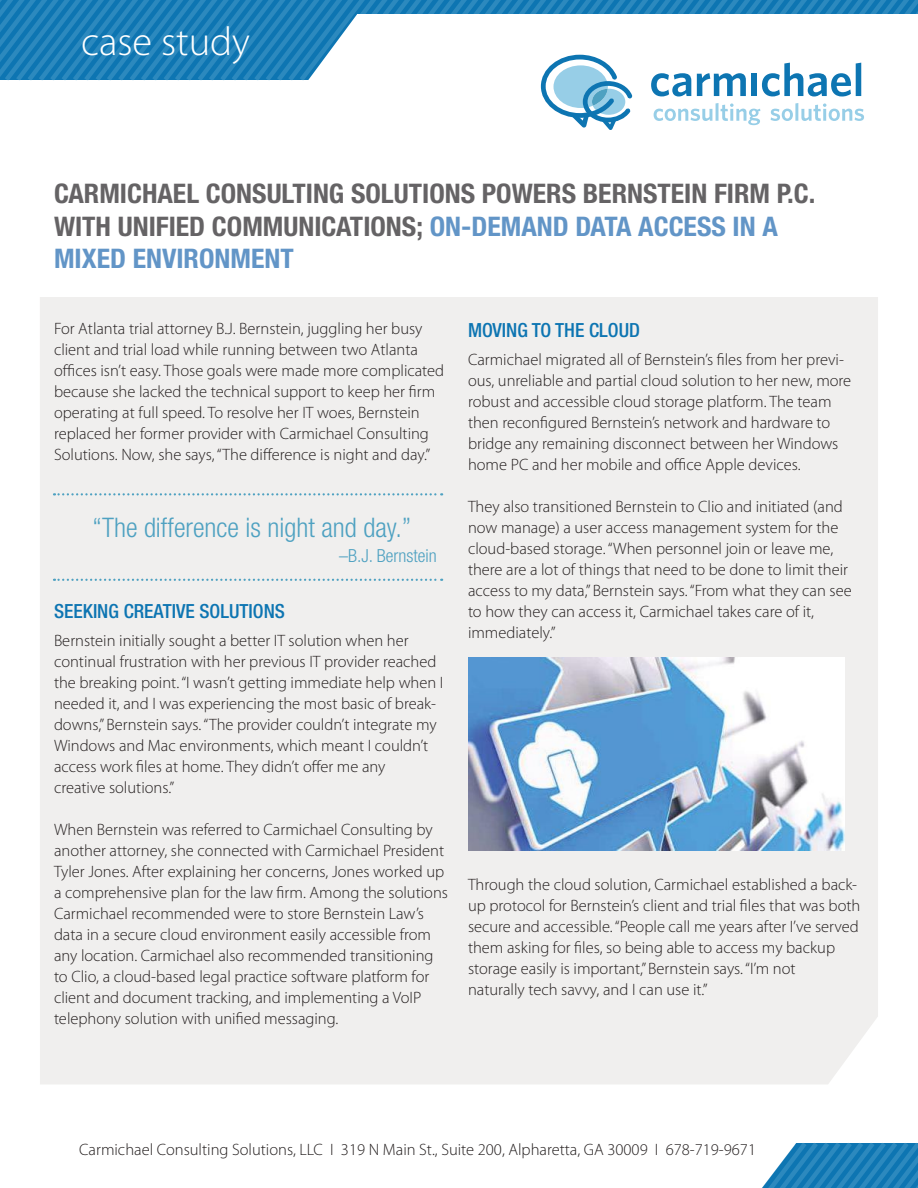
<style>
.page{position:relative;width:918px;height:1188px;background:#fff}
.page>*{position:absolute;margin:0;border:0;box-sizing:border-box;transform-origin:0 0}
.t1{font:300 40.5px "Myriad Pro";color:#fff}
.t2{font:700 condensed 27px/32.4px "Helvetica Neue";color:#656365}
.t3{font:300 condensed 27px "Helvetica Neue";color:#4ea1c1}
.t4{font:500 condensed 19.5px "Helvetica Neue";color:#0d75b2}
.t5{font:300 condensed 18px "Helvetica Neue";color:#4ea1c1}
.t6{font:300 16.5px/21px "Myriad Pro";color:#241f1f}
.s1{color:#6295c7}
</style>
<div class="page">
<svg style="left:807px;top:1143px;width:111px;height:45px;background:#1c7eb7"></svg>
<svg style="left:762px;top:1143px;width:45px;height:45px"></svg>
<div style="left:40px;top:297px;width:838px;height:787px;background:#f0efee"></div>
<img style="left:468px;top:657px;width:376px;height:194px">
<svg style="left:0;top:0;width:918px;height:130px"></svg>
<svg style="left:54px;top:493px;width:388px;height:2px"></svg>
<svg style="left:54px;top:579px;width:388px;height:2px"></svg>
<h1 class="t1" style="left:81px;top:19px;width:171px">case study</h1>
<h2 class="t2" style="left:54px;top:177px;width:763px">CARMICHAEL CONSULTING SOLUTIONS POWERS BERNSTEIN FIRM .C. P<br>WITH UNIFIED COMMUNICATIONS; <span class="s1">ON-DEMAND DATA ACC ESS IN A<br>MIXED ENVIRONMENT</span></h2>
<p class="t6" style="left:54px;top:318px;width:392px">For Atlanta trial attorney .J.B Bernstein, juggling her busy client and trial load while running between two Atlanta offices isnt’ easy. Those goals were made more complicated because she lacked the technical support to keep her firm operating at full speed To. resolve her IT woes, Bernstein replaced her former provider with Carmichael Consulting Solutions. Now, she says “, The difference is night and day“.</p>
<h2 class="t3" style="left:93px;top:512px;width:320px">“The difference is night and day.”</h2>
<p class="t5" style="left:339px;top:545px;width:99px">– .J.B Bernstein</p>
<p class="t4" style="left:54px;top:600px;width:231px">SEEKING CREATIVE SOLUTIONS</p>
<p class="t6" style="left:54px;top:630px;width:391px">Bernstein initially sought a better IT solution when her continual frustration with her previous IT provider reached the breaking point I“. wasnt’ getting immediate help when I</p>
<p class="t6" style="left:54px;top:714px;width:384px">downs” , Bernstein says “. The provider couldnt’ integrate my</p>
<p class="t6" style="left:54px;top:693px;width:383px">needed ,i t and I was experiencing the most basic of break-</p>
<p class="t6" style="left:54px;top:735px;width:376px">Windows and Mac environments, which meant I couldnt’ access work files at home. They didnt’ offer me any creative solutions“.</p>
<p class="t6" style="left:54px;top:819px;width:396px">When Bernstein was referred to Carmichael Consulting by another attorney, she connected with Carmichael President Tyler Jones. After explaining her concerns, Jones worked up a comprehensive plan for the law firm. Among the solutions Carmichael recommended were to store Bernstein Laws’ data in a secure cloud environment easily accessible from any location. Carmichael also recommended transitioning to Clio a, cloud-based legal practice software platform for client and document tracking, and implementing a VoIP telephony solution with unified messaging.</p>
<p class="t4" style="left:468px;top:318px;width:174px">MOVING TO THE CLOUD</p>
<p class="t6" style="left:468px;top:370px;width:385px">ous, unreliable and partial cloud solution to her new, more</p>
<p class="t6" style="left:468px;top:349px;width:377px">Carmichael migrated all of Bernsteins’ files from her previ-</p>
<p class="t6" style="left:468px;top:391px;width:372px">robust and accessible cloud storage platform. The team then reconfigured Bernsteins’ network and hardware to bridge any remaining disconnect between her Windows home PC and her mobile and office Apple devices.</p>
<p class="t6" style="left:468px;top:496px;width:385px">They also transitioned Bernstein to Clio and initiated (and now manage a) user access management system for the cloud-based storage “. When personnel join or leave me, there are a lot of things that need to be done to limit their access to my data” , Bernstein says “. From what they can see to how they can access ,i t Carmichael takes care of ,i t immediately“.</p>
<p class="t6" style="left:468px;top:874px;width:391px">Through the cloud solution, Carmichael established a back-</p>
<p class="t6" style="left:468px;top:916px;width:392px">secure and accessible “. People call me years after ’I ve served them asking for files so, being able to access my backup storage easily is important” , Bernstein says m’ I“. n o t<br>naturally tech savvy, and I can use “.i t</p>
<p class="t6" style="left:468px;top:895px;width:394px">up protocol for Bernsteins’ client and trial files that was both</p>
<p class="t6" style="left:79px;top:1139px;width:678px">Carmichael Consulting Solutions, LLC I 319 N Main St., Suite 200, Alpharetta, GA 30009 I 678-719-9671</p>
</div>
